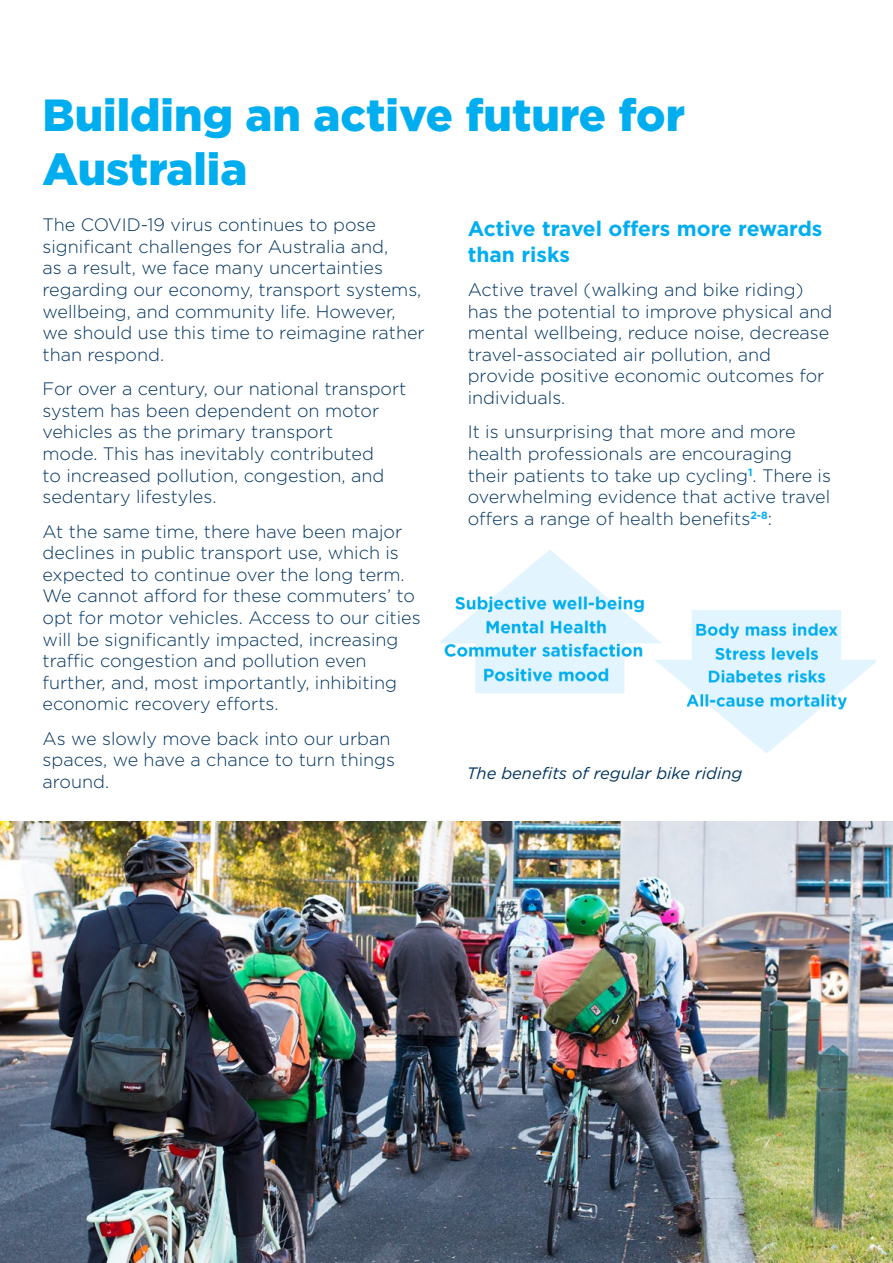
<style>
.page{position:relative;width:893px;height:1263px;background:#fff}
.page>*{position:absolute;margin:0;border:0;box-sizing:border-box;transform-origin:0 0}
.t1{font:900 45px/54px "Gotham";color:#00aeef}
.t2{font:700 21px/25.2px "Gotham";color:#00aeef}
.t3{font:300 18px/21.6px "Gotham";color:#003460}
.t4{font:italic 16.5px "Gotham";color:#003460}
</style>
<div class="page">
<img style="left:441px;top:550px;width:434px;height:203px">
<img style="left:0;top:822px;width:893px;height:441px">
<h1 class="t1" style="left:43px;top:87px;width:644px">Building an active future for<br>Australia</h1>
<p class="t3" style="left:43px;top:214px;width:384px">The COVID-19 virus continues to pose significant challenges for Australia and,<br>as a result, we face many uncertainties regarding our economy, transport systems, wellbeing, and community life. However, we should use this time to reimagine rather than respond.</p>
<p class="t3" style="left:43px;top:378px;width:365px">For over a century, our national transport system has been dependent on motor vehicles as the primary transport<br>mode. This has inevitably contributed<br>to increased pollution, congestion, and sedentary lifestyles.</p>
<p class="t3" style="left:43px;top:520px;width:380px">At the same time, there have been major declines in public transport use, which is expected to continue over the long term.<br>We cannot afford for these commuters’ to opt for motor vehicles. Access to our cities will be significantly impacted, increasing traffic congestion and pollution even further, and, most importantly, inhibiting economic recovery efforts.</p>
<p class="t3" style="left:43px;top:727px;width:354px">As we slowly move back into our urban spaces, we have a chance to turn things around.</p>
<p class="t2" style="left:468px;top:216px;width:356px">Active travel offers more rewards than risks</p>
<p class="t3" style="left:468px;top:278px;width:366px">Active travel (walking and bike riding) has the potential to improve physical and mental wellbeing, reduce noise, decrease travel-associated air pollution, and provide positive economic outcomes for individuals.</p>
<p class="t3" style="left:468px;top:421px;width:365px">It is unsurprising that more and more health professionals are encouraging their patients to take up cycling<sup>1</sup>. There is overwhelming evidence that active travel offers a range of health benefits<sup>2-8</sup>:</p>
<p class="t4" style="left:467px;top:763px;width:277px">The benefits of regular bike riding</p>
</div>
